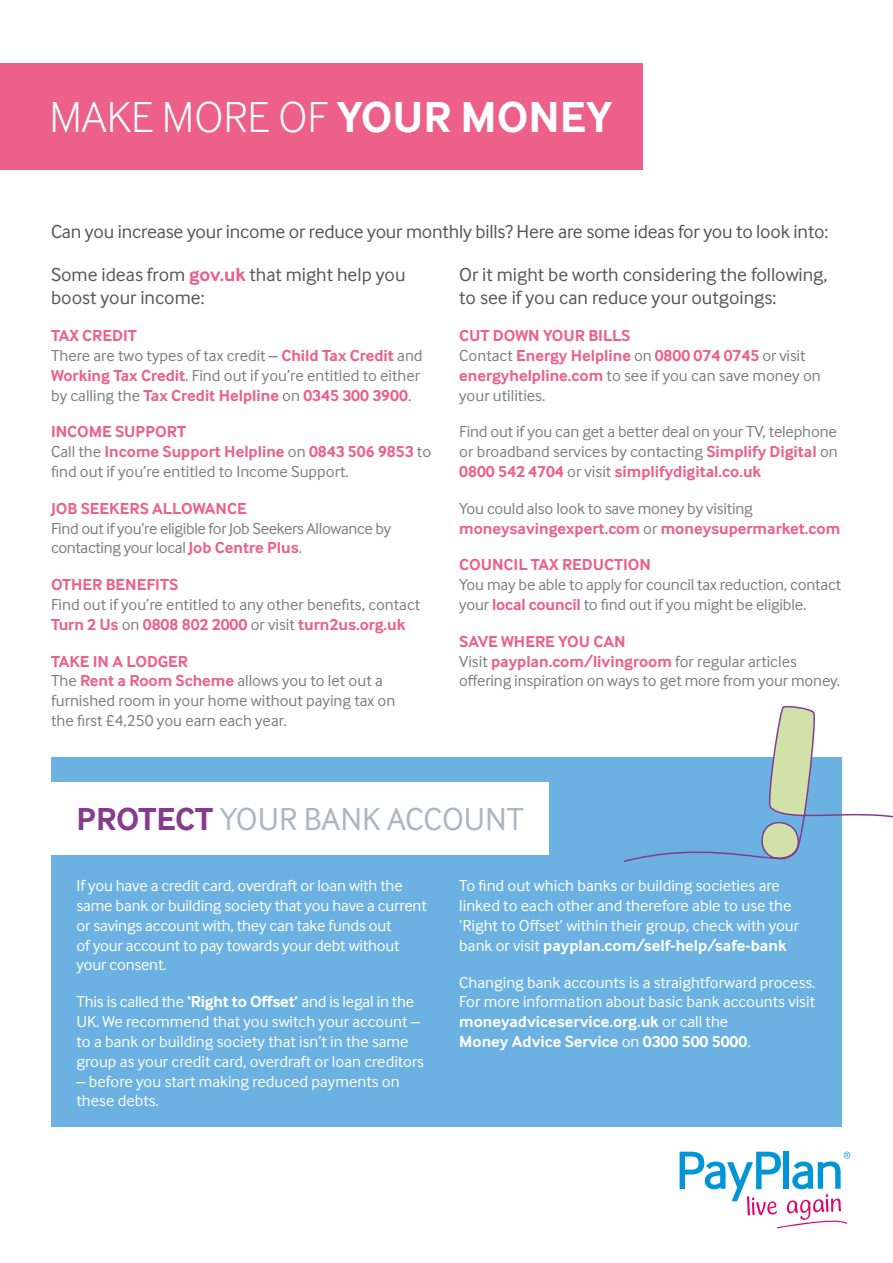
<style>
.page{position:relative;width:893px;height:1263px;background:#fff}
.page>*{position:absolute;margin:0;border:0;box-sizing:border-box;transform-origin:0 0}
.t1{font:300 45px "Inter Face";color:#fff}
.t2{font:33px "Inter Face";color:#abb8c1}
.t3{font:19.5px/42.5px "Inter Face";color:#575756}
.t4{font:16.5px/19.8px "Inter Face";color:#7e7e7d}
.t5{font:16.5px/19.8px "Inter Face";color:#fff}
.t6{font:700 16.5px/19.8px "Inter Face";color:#ec6089}
.t7{font:16.5px/19.8px "Inter Face";letter-spacing:-.02em;color:#7e7e7d}
.s1{font-weight:700}
.s2{font-weight:700;color:#ec6089}
.s3{font-weight:400;color:#7e7e7d}
.s4{font-weight:700;color:#863b8f}
</style>
<div class="page">
<div style="left:0;top:64px;width:642px;height:106px;background:#ec6089"></div>
<svg style="left:680px;top:1152px;width:170px;height:76px"></svg>
<div style="left:51px;top:757px;width:791px;height:370px;background:#6bb1e2"></div>
<div style="left:47px;top:782px;width:502px;height:73px;background:#fff"></div>
<svg style="left:623px;top:705px;width:270px;height:157px"></svg>
<h1 class="t1" style="left:49px;top:92px;width:564px">MAKE MORE OF <span class="s1">YOUR MONEY</span></h1>
<p class="t3" style="left:51px;top:211px;width:779px">Can you increase your income or reduce your monthly bills? Here are some ideas for you to look into:<br>Some ideas from <span class="s2">gov.uk</span> that might help you</p>
<p class="t3" style="left:51px;top:276px;width:155px">boost your income:</p>
<p class="t4" style="left:51px;top:326px;width:373px"><span class="s2">TAX CREDIT<br></span>There are two types of tax credit – <span class="s2">Child Tax Credit</span> and <span class="s2">Working Tax Credit</span>. Find out if you’re entitled to either by calling the <span class="s2">Tax Credit Helpline</span> on <span class="s2">0345 300 3900</span>.</p>
<p class="t4" style="left:51px;top:422px;width:382px"><span class="s2">INCOME SUPPORT<br></span>Call the <span class="s2">Income Support Helpline</span> on <span class="s2">0843 506 9853</span> to find out if you’re entitled to Income Support.</p>
<p class="t6" style="left:51px;top:498px;width:197px">JOB SEEKERS ALLOWANCE</p>
<p class="t7" style="left:51px;top:518px;width:342px">Find out if you’re eligible for Job Seekers Allowance by contacting your local <span class="s2">Job Centre Plus</span>.</p>
<p class="t6" style="left:51px;top:575px;width:129px">OTHER BENEFITS</p>
<p class="t4" style="left:51px;top:594px;width:371px">Find out if you’re entitled to any other benefits, contact<br><span class="s2">Turn 2 Us</span> on <span class="s2">0808 802 2000</span> or visit <span class="s2">turn2us.org.uk</span></p>
<p class="t4" style="left:51px;top:651px;width:346px"><span class="s2">TAKE IN A LODGER<br></span>The <span class="s2">Rent a Room Scheme</span> allows you to let out a furnished room in your home without paying tax on the first £4,250 you earn each year.</p>
<p class="t3" style="left:459px;top:263px;width:370px;line-height:23.4px">Or it might be worth considering the following, to see if you can reduce your outgoings:</p>
<p class="t6" style="left:459px;top:326px;width:363px">CUT DOWN YOUR BILLS<br><span class="s3">Contact</span> Energy Helpline <span class="s3">on</span> 0800 074 0745 <span class="s3">or visit </span>energyhelpline.com <span class="s3">to see if you can save money on your utilities.</span></p>
<p class="t4" style="left:459px;top:422px;width:380px;text-align:justify">Find out if you can get a better deal on your TV, telephone or broadband services by contacting <span class="s2">Simplify Digital</span> on <span class="s2">0800 542 4704</span> or visit <span class="s2">simplifydigital.co.uk</span></p>
<p class="t6" style="left:459px;top:498px;width:382px"><span class="s3">You could also look to save money by visiting </span>moneysavingexpert.com <span class="s3">or</span> moneysupermarket.com</p>
<p class="t6" style="left:459px;top:555px;width:193px">COUNCIL TAX REDUCTION</p>
<p class="t4" style="left:459px;top:575px;width:383px">You may be able to apply for council tax reduction, contact your <span class="s2">local council</span> to find out if you might be eligible.</p>
<p class="t4" style="left:459px;top:631px;width:382px"><span class="s2">SAVE WHERE YOU CAN<br></span>Visit <span class="s2">payplan.com/livingroom</span> for regular articles offering inspiration on ways to get more from your money.</p>
<h2 class="t2" style="left:77px;top:800px;width:449px"><span class="s4">PROTECT</span> YOUR BANK ACCOUNT</h2>
<p class="t5" style="left:77px;top:876px;width:352px">If you have a credit card, overdraft or loan with the same bank or building society that you have a current or savings account with, they can take funds out<br>of your account to pay towards your debt without your consent.</p>
<p class="t5" style="left:77px;top:992px;width:349px">This is called the <span class="s1">‘Right to Offset’</span> and is legal in the UK. We recommend that you switch your account – to a bank or building society that isn’t in the same group as your credit card, overdraft or loan creditors</p>
<p class="t5" style="left:77px;top:1071px;width:325px">– before you start making reduced payments on these debts.</p>
<p class="t5" style="left:459px;top:876px;width:341px">To find out which banks or building societies are linked to each other and therefore able to use the ‘Right to Offset’ within their group, check with your bank or visit <span class="s1">payplan.com/self-help/safe-bank</span></p>
<p class="t5" style="left:459px;top:972px;width:358px">Changing bank accounts is a straightforward process.<br>For more information about basic bank accounts visit <span class="s1">moneyadviceservice.org.uk</span> or call the<br><span class="s1">Money Advice Service</span> on <span class="s1">0300 500 5000</span>.</p>
</div>
